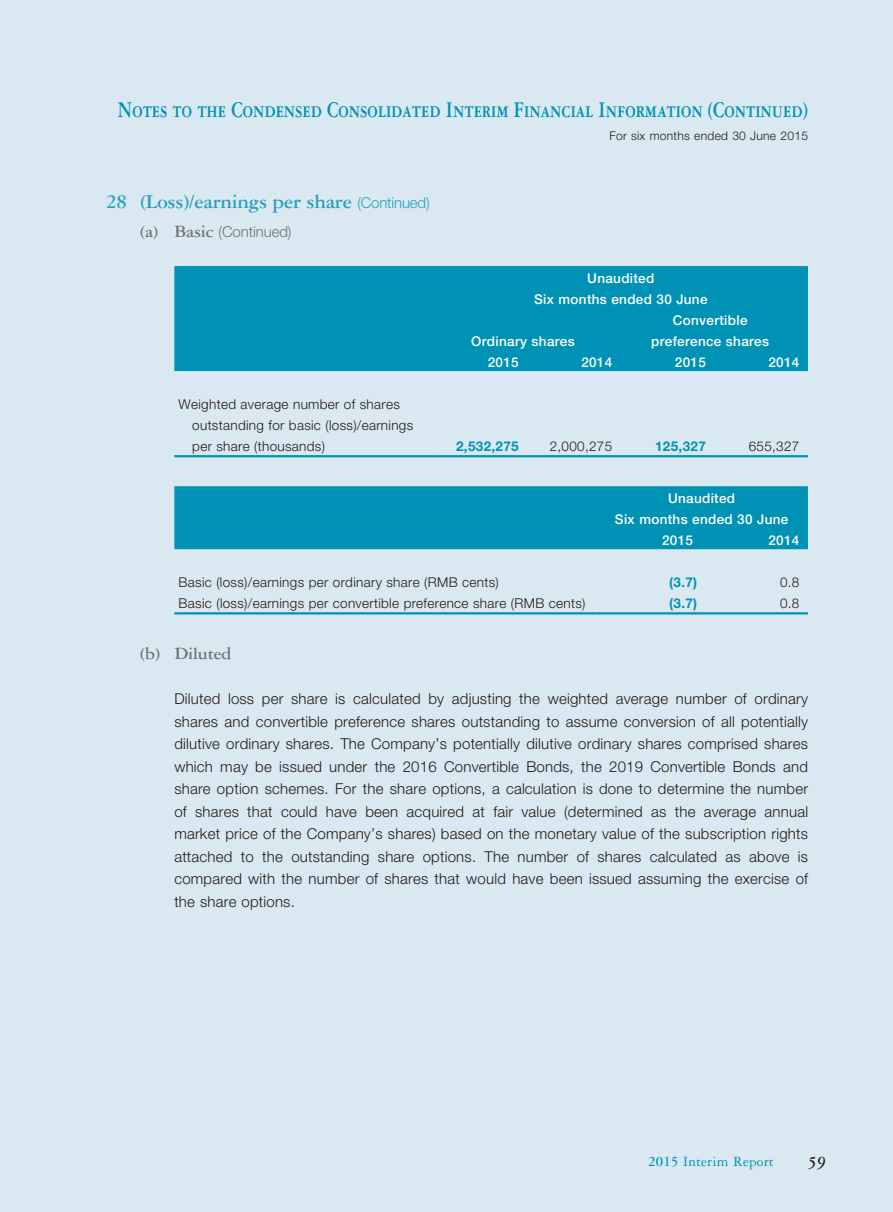
<style>
.page{position:relative;width:893px;height:1212px;background:#dae9f1}
.page>*{position:absolute;margin:0;border:0;box-sizing:border-box;transform-origin:0 0}
.t1{font:24px "Garamond Three Bold SC";color:#0092b4;scale:.77 1}
.t2{font:700 21px "Garamond Three";letter-spacing:-.015em;color:#25a0be}
.t3{font:19.8px "Garamond Three Bold Italic Os F";color:#231916;scale:.91 1}
.t4{font:700 18px "Garamond Three";letter-spacing:-.005em;color:#727272}
.t5{font:300 15px/22.5px "Helvetica Neue";letter-spacing:.015em;color:#231916;text-align:justify}
.t6{font:300 15px "Helvetica Neue";letter-spacing:-.005em;color:#727272}
.t7{font:15px "Garamond Three";letter-spacing:.01em;color:#0092b4}
.t8{font:300 13.5px/21px "Helvetica Neue";letter-spacing:.025em;color:#231916}
.t9{font:500 13.5px/21px "Helvetica Neue";letter-spacing:.025em;color:#fff;text-align:center}
.t10{font:700 13.5px "Helvetica Neue";letter-spacing:.025em;color:#0092b4}
.t11{font:300 12px "Helvetica Neue";letter-spacing:.025em;color:#231916}
.s1{font-family:"Helvetica Neue";font-weight:300;font-size:15px}
.s2{font-family:"Garamond Three";font-weight:700;font-size:18px}
.s3{font-weight:700}
</style>
<div class="page">
<div style="left:174px;top:266px;width:634px;height:105px;background:#0092b4"></div>
<hr style="left:174px;top:455px;width:260px;height:2px;background:#0092b4">
<hr style="left:434px;top:455px;width:93px;height:2px;background:#0092b4">
<hr style="left:527px;top:455px;width:94px;height:2px;background:#0092b4">
<hr style="left:621px;top:455px;width:93px;height:2px;background:#0092b4">
<hr style="left:714px;top:455px;width:94px;height:2px;background:#0092b4">
<div style="left:174px;top:486px;width:634px;height:63px;background:#0092b4"></div>
<hr style="left:174px;top:612px;width:421px;height:2px;background:#0092b4">
<hr style="left:595px;top:612px;width:107px;height:2px;background:#0092b4">
<hr style="left:702px;top:612px;width:106px;height:2px;background:#0092b4">
<h1 class="t1" style="left:118px;top:97px;width:898px">Notes to the Condensed Consolidated Interim Financial Information (Continued)</h1>
<p class="t11" style="left:609px;top:128px;width:200px">For six months ended 30 June 2015</p>
<h2 class="t2" style="left:106px;top:190px;width:325px">28 (Loss)/earnings per share <span class="s1">(Continued)</span></h2>
<p class="t6" style="left:140px;top:223px;width:153px"><span class="s2">(a) Basic</span> (Continued)</p>
<p class="t8" style="left:192px;top:393px;width:223px;text-indent:-14px">Weighted average number of shares outstanding for basic (loss)/earnings per share (thousands)</p>
<p class="t9" style="left:534px;top:267px;width:175px">Unaudited<br>Six months ended 30 June</p>
<p class="t9" style="left:471px;top:330px;width:105px">Ordinary shares</p>
<p class="t9" style="left:651px;top:309px;width:119px">Convertible preference shares</p>
<p class="t9" style="left:488px;top:351px;width:32px">2015</p>
<p class="t9" style="left:581px;top:351px;width:32px">2014</p>
<p class="t9" style="left:675px;top:351px;width:32px">2015</p>
<p class="t9" style="left:768px;top:351px;width:32px">2014</p>
<p class="t10" style="left:456px;top:438px;width:64px">2,532,275</p>
<p class="t8" style="left:550px;top:435px;width:64px">2,000,275</p>
<p class="t10" style="left:655px;top:438px;width:52px">125,327</p>
<p class="t8" style="left:749px;top:435px;width:52px">655,327</p>
<p class="t9" style="left:668px;top:488px;width:69px">Unaudited</p>
<p class="t9" style="left:615px;top:509px;width:175px">Six months ended 30 June</p>
<p class="t9" style="left:662px;top:530px;width:32px">2015</p>
<p class="t9" style="left:768px;top:530px;width:32px">2014</p>
<p class="t8" style="left:179px;top:571px;width:322px">Basic (loss)/earnings per ordinary share (RMB cents)</p>
<p class="t10" style="left:669px;top:574px;width:30px">(3.7)</p>
<p class="t8" style="left:780px;top:571px;width:21px">0.8</p>
<p class="t8" style="left:179px;top:592px;width:408px">Basic (loss)/earnings per convertible preference share (RMB cents)</p>
<p class="t10" style="left:669px;top:595px;width:30px">(3.7)</p>
<p class="t8" style="left:780px;top:592px;width:21px">0.8</p>
<p class="t4" style="left:140px;top:644px;width:93px">(b) Diluted</p>
<p class="t5" style="left:174px;top:687px;width:635px">Diluted loss per share is calculated by adjusting the weighted average number of ordinary shares and convertible preference shares outstanding to assume conversion of all potentially dilutive ordinary shares. The Company’s potentially dilutive ordinary shares comprised shares which may be issued under the 2016 Convertible Bonds, the 2019 Convertible Bonds and share option schemes. For the share options, a calculation is done to determine the number of shares that could have been acquired at fair value (determined as the average annual market price of the Company’s shares) based on the monetary value of the subscription rights attached to the outstanding share options. The number of shares calculated as above is compared with the number of shares that would have been issued assuming the exercise of the share options.</p>
<p class="t7" style="left:648px;top:1153px;width:127px"><span class="s3">2015</span> Interim Report</p>
<h3 class="t3" style="left:808px;top:1148px;width:22px">59</h3>
</div>
